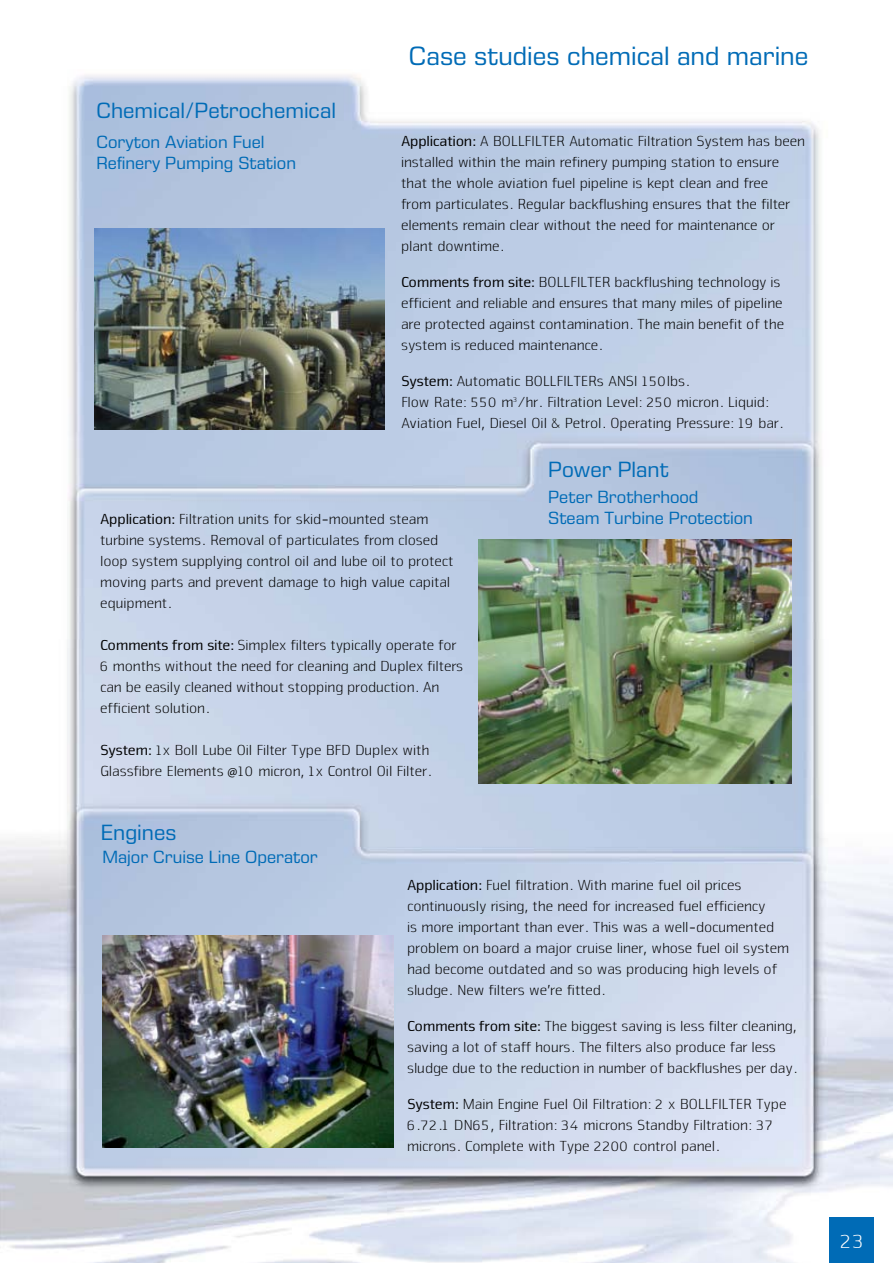
<style>
.page{position:relative;width:893px;height:1263px;background:#fff}
.page>*{position:absolute;margin:0;border:0;box-sizing:border-box;transform-origin:0 0}
.t1{font:27px "Eurostile Next Pro";color:#006bb6}
.t2{font:22.5px "Eurostile Next Pro";color:#006bb6}
.t3{font:300 21px "Nuri";color:#fff}
.t4{font:18px/21px "Eurostile Next Pro";color:#006bb6}
.t5{font:300 15px/21px "Nuri";color:#000}
.s1{font-weight:400}
.s2{font-family:"Myriad Pro";font-weight:400;font-size:13.5px}
</style>
<div class="page">
<img style="left:0;top:75px;width:893px;height:1188px">
<img style="left:95px;top:228px;width:290px;height:201px">
<img style="left:478px;top:539px;width:314px;height:244px">
<div style="left:829px;top:1217px;width:45px;height:46px;background:#006bb6"></div>
<img style="left:102px;top:935px;width:292px;height:213px">
<h2 class="t2" style="left:96px;top:98px;width:241px">Chemical/Petrochemical</h2>
<p class="t4" style="left:96px;top:132px;width:201px">Coryton Aviation Fuel<br>Refinery Pumping Station</p>
<h1 class="t1" style="left:409px;top:41px;width:401px">Case studies chemical and marine</h1>
<p class="t5" style="left:400px;top:130px;width:405px"><span class="s1">Application:</span> A BOLLFILTER Automatic Filtration System has been installed within the main refinery pumping station to ensure that the whole aviation fuel pipeline is kept clean and free<br>from particulates. Regular backflushing ensures that the filter elements remain clear without the need for maintenance or plant downtime.</p>
<p class="t5" style="left:400px;top:271px;width:384px"><span class="s1">Comments from site:</span> BOLLFILTER backflushing technology is efficient and reliable and ensures that many miles of pipeline are protected against contamination. The main benefit of the system is reduced maintenance.</p>
<p class="t5" style="left:400px;top:370px;width:384px"><span class="s1">System:</span> Automatic BOLLFILTERs ANSI 150lbs.<br>Flow Rate: 550 m<sup>3</sup>/hr. Filtration Level: 250 micron. Liquid:<br>Aviation Fuel, Diesel Oil &amp; Petrol. Operating Pressure: 19 bar.</p>
<h2 class="t2" style="left:548px;top:457px;width:122px">Power Plant</h2>
<p class="t5" style="left:99px;top:508px;width:355px"><span class="s1">Application:</span> Filtration units for skid-mounted steam turbine systems. Removal of particulates from closed loop system supplying control oil and lube oil to protect moving parts and prevent damage to high value capital equipment.</p>
<p class="t5" style="left:99px;top:634px;width:365px"><span class="s1">Comments from site:</span> Simplex filters typically operate for 6 months without the need for cleaning and Duplex filters can be easily cleaned without stopping production. An efficient solution.</p>
<p class="t5" style="left:99px;top:739px;width:333px"><span class="s1">System:</span> 1x Boll Lube Oil Filter Type BFD Duplex with<br>Glassfibre Elements <span class="s2">@</span>10 micron, 1x Control Oil Filter.</p>
<h2 class="t2" style="left:101px;top:820px;width:77px">Engines</h2>
<p class="t4" style="left:102px;top:847px;width:217px">Major Cruise Line Operator</p>
<p class="t4" style="left:548px;top:487px;width:206px">Peter Brotherhood<br>Steam Turbine Protection</p>
<p class="t5" style="left:406px;top:874px;width:383px"><span class="s1">Application:</span> Fuel filtration. With marine fuel oil prices continuously rising, the need for increased fuel efficiency<br>is more important than ever. This was a well-documented problem on board a major cruise liner, whose fuel oil system had become outdated and so was producing high levels of sludge. New filters we’re fitted.</p>
<p class="t5" style="left:406px;top:1015px;width:392px"><span class="s1">Comments from site:</span> The biggest saving is less filter cleaning, saving a lot of staff hours. The filters also produce far less sludge due to the reduction in number of backflushes per day.</p>
<p class="t5" style="left:406px;top:1093px;width:381px"><span class="s1">System:</span> Main Engine Fuel Oil Filtration: 2 x BOLLFILTER Type<br>6.72.1 DN65, Filtration: 34 microns Standby Filtration: 37 microns. Complete with Type 2200 control panel.</p>
<h3 class="t3" style="left:839px;top:1228px;width:26px">23</h3>
</div>
